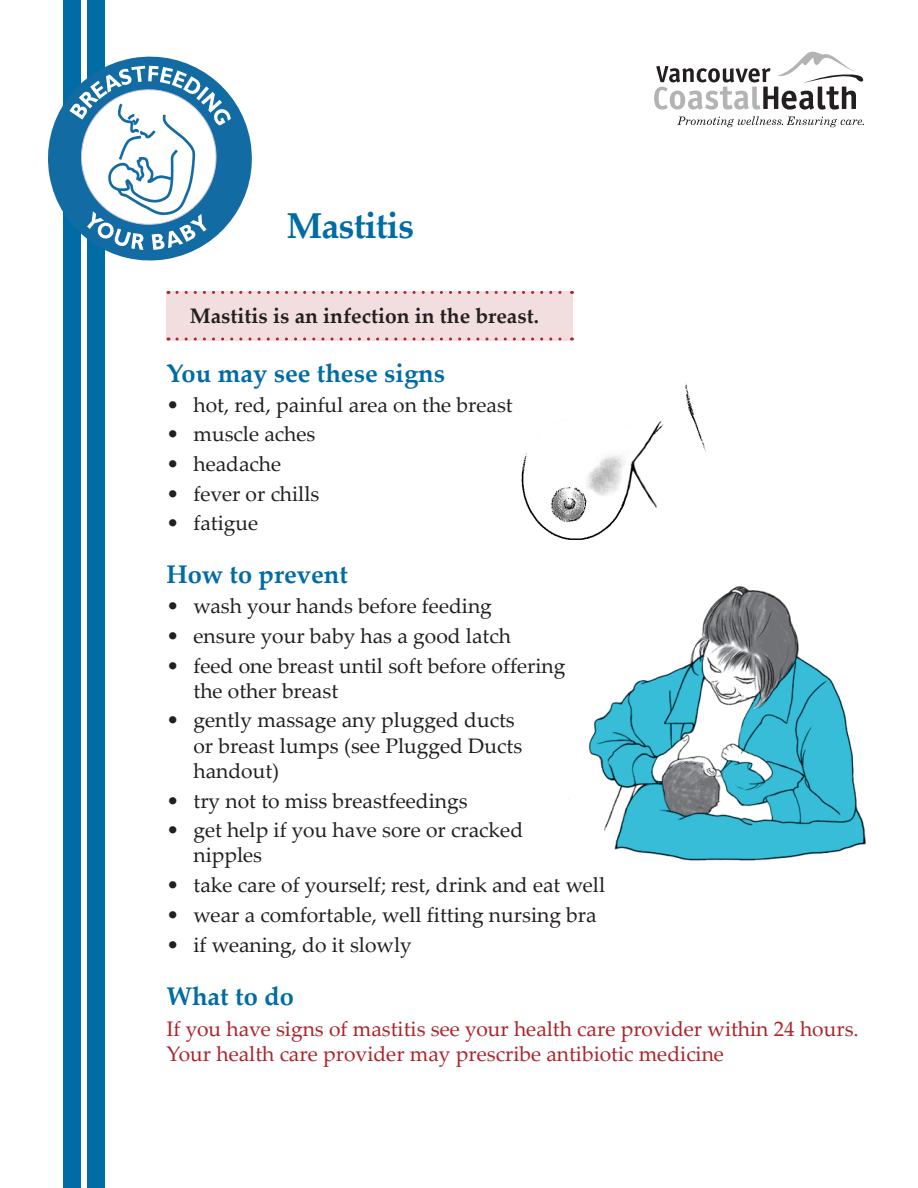
<style>
.page{position:relative;width:918px;height:1188px;background:#fff}
.page>*{position:absolute;margin:0;border:0;box-sizing:border-box;transform-origin:0 0}
.t1{font:700 36px "Palatino Linotype";letter-spacing:-.025em;color:#006ca5}
.body_bold{font:700 25.5px "Palatino Linotype";color:#006ca5}
.t2{font:21px/25.2px "Palatino Linotype";color:#231f20}
.t3{font:21px/25.2px "Palatino Linotype";color:#af232a}
.body{font:700 21px "Palatino Linotype";color:#231f20}
</style>
<div class="page">
<img style="left:496px;top:337px;width:210px;height:203px">
<img style="left:568px;top:586px;width:298px;height:275px">
<div style="left:166px;top:291px;width:407px;height:49px;background:#f3dedf"></div>
<svg style="left:177px;top:291px;width:396px;height:3px"></svg>
<svg style="left:177px;top:338px;width:396px;height:2px"></svg>
<svg style="left:677px;top:116px;width:187px;height:11px"></svg>
<svg style="left:654px;top:52px;width:210px;height:58px"></svg>
<div style="left:63px;top:0;width:18px;height:1188px;background:#006ca5"></div>
<div style="left:87px;top:0;width:18px;height:1188px;background:#006ca5"></div>
<svg style="left:48px;top:56px;width:204px;height:205px"></svg>
<svg style="left:69px;top:66px;width:162px;height:184px"></svg>
<p class="t1" style="left:286px;top:200px;width:129px">Mastitis</p>
<p class="body" style="left:190px;top:301px;width:351px">Mastitis is an infection in the breast.</p>
<p class="body_bold" style="left:166px;top:355px;width:280px">You may see these signs</p>
<p class="t2" style="left:166px;top:391px;width:348px">• hot, red, painful area on the breast</p>
<p class="t2" style="left:166px;top:421px;width:150px">• muscle aches</p>
<p class="t2" style="left:166px;top:450px;width:116px">• headache</p>
<p class="t2" style="left:166px;top:480px;width:154px">• fever or chills</p>
<p class="t2" style="left:166px;top:510px;width:93px">• fatigue</p>
<p class="body_bold" style="left:166px;top:557px;width:183px">How to prevent</p>
<p class="t2" style="left:166px;top:593px;width:327px">• wash your hands before feeding</p>
<p class="t2" style="left:166px;top:622px;width:346px">• ensure your baby has a good latch</p>
<p class="t2" style="left:194px;top:652px;width:373px;text-indent:-27px">• feed one breast until soft before offering the other breast</p>
<p class="t2" style="left:194px;top:707px;width:330px;text-indent:-27px">• gently massage any plugged ducts or breast lumps (see Plugged Ducts handout)</p>
<p class="t2" style="left:166px;top:787px;width:303px">• try not to miss breastfeedings</p>
<p class="t2" style="left:194px;top:817px;width:331px;text-indent:-27px">• get help if you have sore or cracked nipples</p>
<p class="t2" style="left:166px;top:872px;width:440px">• take care of yourself; rest, drink and eat well</p>
<p class="t2" style="left:166px;top:901px;width:432px">• wear a comfortable, well fitting nursing bra</p>
<p class="t2" style="left:166px;top:931px;width:247px">• if weaning, do it slowly</p>
<p class="body_bold" style="left:166px;top:978px;width:129px">What to do</p>
<p class="t3" style="left:166px;top:1015px;width:694px">If you have signs of mastitis see your health care provider within 24 hours.<br>Your health care provider may prescribe antibiotic medicine</p>
</div>
